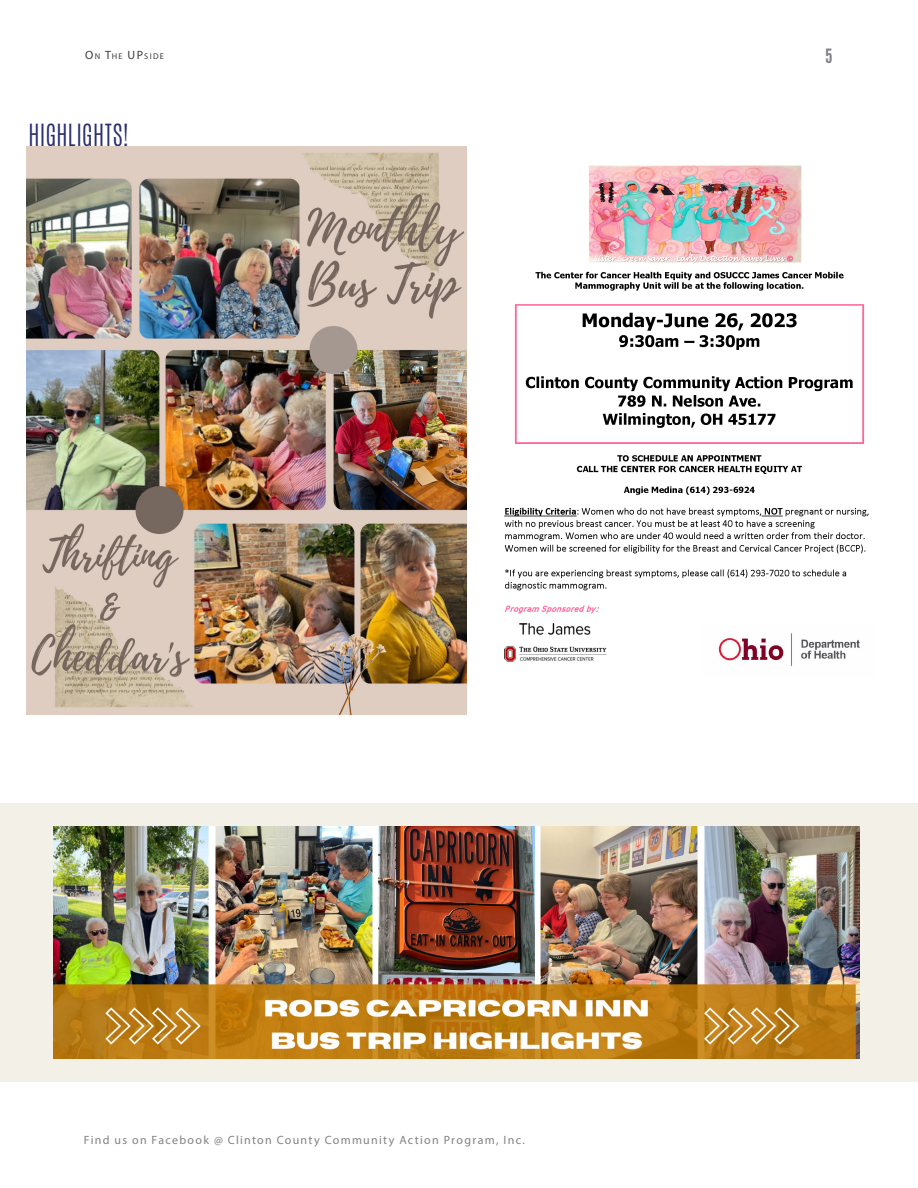
<style>
.page{position:relative;width:918px;height:1188px;background:#fff}
.page>*{position:absolute;margin:0;border:0;box-sizing:border-box;transform-origin:0 0}
.Box_04_Top{font:300 25.5px "Antonio";letter-spacing:-.01em;color:#292e70}
.MP_Number_02{font:700 16.5px "Antonio";color:#808285}
.MP_Footer_02{font:12px "Myriad Pro";letter-spacing:.105em;color:#808285}
.MP_Text_02{font:8.4px "Myriad Pro";color:#3e3e3f}
.s1{font-size:12px}
</style>
<div class="page">
<div style="left:0;top:803px;width:918px;height:279px;background:#f3f0e7"></div>
<img style="left:504px;top:165px;width:365px;height:501px">
<img style="left:27px;top:147px;width:439px;height:567px">
<img style="left:53px;top:827px;width:807px;height:232px">
<p class="MP_Text_02" style="left:85px;top:51px;width:81px"><span class="s1">O</span>N <span class="s1">T</span>HE <span class="s1">UP</span>SIDE</p>
<p class="MP_Number_02" style="left:825px;top:43px;width:9px">5</p>
<p class="Box_04_Top" style="left:28px;top:116px;width:103px">HIGHLIGHTS!</p>
<p class="MP_Footer_02" style="left:84px;top:1133px;width:443px">Find us on Facebook @ Clinton County Community Action Program, Inc.</p>
</div>
